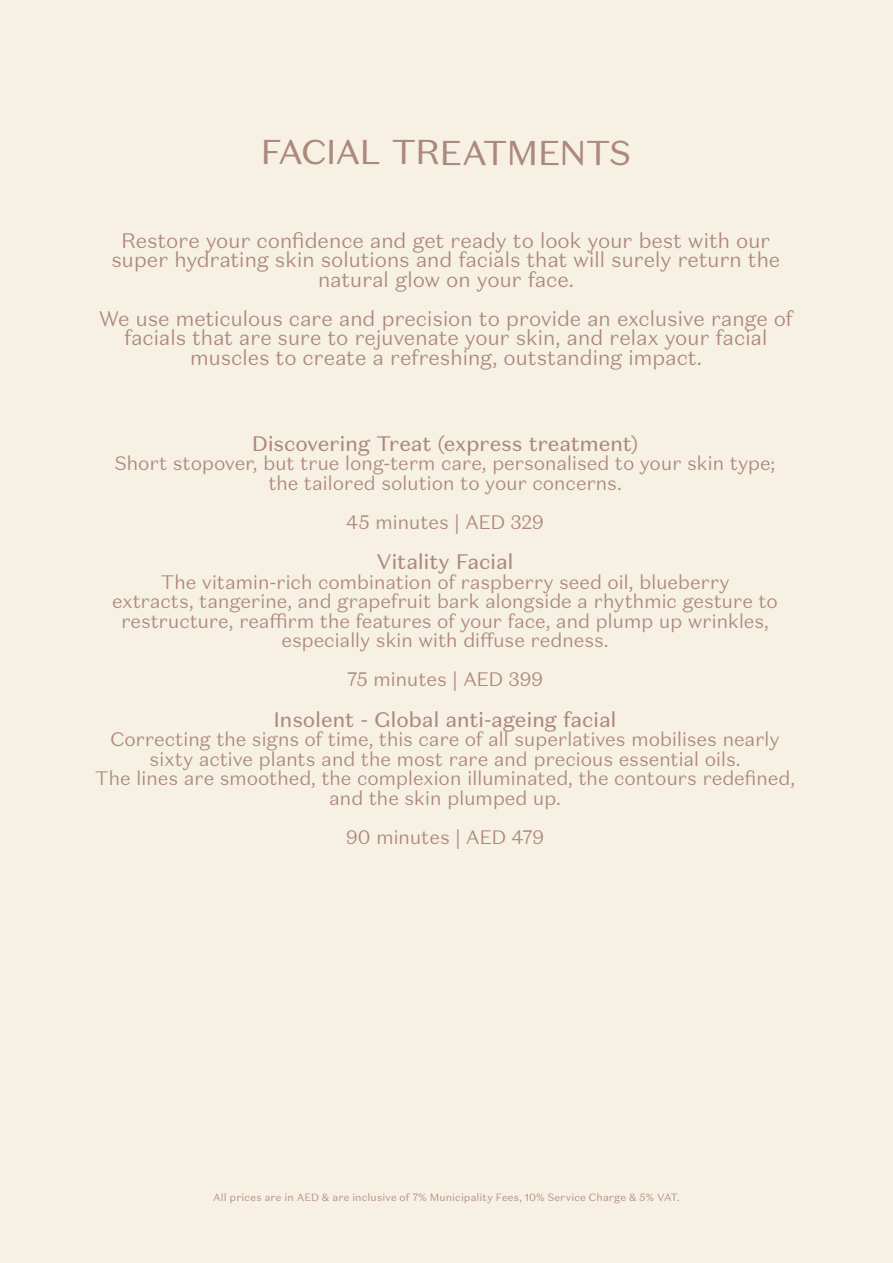
<style>
.page{position:relative;width:893px;height:1263px;background:#f6f1e2}
.page>*{position:absolute;margin:0;border:0;box-sizing:border-box;transform-origin:0 0}
.t1{font:34.5px "Domaine Sans Text";letter-spacing:-.04em;color:#ad887c}
.t2{font:300 21px "Domaine Sans Text";letter-spacing:-.015em;color:#ad887c}
.t3{font:21px "Domaine Sans Text";letter-spacing:-.015em;color:#ad887c}
.t4{font:300 19.5px/19.5px "Domaine Sans Text";letter-spacing:-.015em;color:#ad887c;text-align:center}
.t5{font:300 10.5px "Domaine Sans Text";letter-spacing:.01em;color:#ad887c}
.s1{font-family:"Minion Pro";font-weight:400}
</style>
<div class="page">
<p class="t1" style="left:260px;top:131px;width:372px">FACIAL TREATMENTS</p>
<p class="t2" style="left:121px;top:227px;width:651px">Restore your confidence and get ready to look your best with our</p>
<p class="t2" style="left:318px;top:266px;width:258px">natural glow on your face.</p>
<p class="t2" style="left:111px;top:247px;width:670px">super hydrating skin solutions and facials that will surely return the</p>
<p class="t2" style="left:99px;top:305px;width:695px">We use meticulous care and precision to provide an exclusive range of</p>
<p class="t2" style="left:124px;top:325px;width:645px">facials that are sure to rejuvenate your skin, and relax your facial</p>
<p class="t2" style="left:190px;top:344px;width:514px">muscles to create a refreshing, outstanding impact.</p>
<p class="t3" style="left:252px;top:430px;width:388px">Discovering Treat (express treatment(</p>
<p class="t4" style="left:115px;top:453px;width:662px">Short stopover, but true long-term care, personalised to your skin type;</p>
<p class="t4" style="left:268px;top:473px;width:355px">the tailored solution to your concerns.</p>
<p class="t4" style="left:346px;top:512px;width:199px">45 minutes <span class="s1">|</span> AED 329</p>
<p class="t3" style="left:376px;top:548px;width:139px">Vitality Facial</p>
<p class="t4" style="left:160px;top:572px;width:571px">The vitamin-rich combination of raspberry seed oil, blueberry</p>
<p class="t4" style="left:112px;top:591px;width:667px">extracts, tangerine, and grapefruit bark alongside a rhythmic gesture to</p>
<p class="t4" style="left:121px;top:611px;width:649px">restructure, reaffirm the features of your face, and plump up wrinkles,</p>
<p class="t4" style="left:281px;top:630px;width:329px">especially skin with diffuse redness.</p>
<p class="t4" style="left:347px;top:669px;width:198px">75 minutes <span class="s1">|</span> AED 399</p>
<p class="t3" style="left:274px;top:706px;width:345px">Insolent - Global anti-ageing facial</p>
<p class="t4" style="left:110px;top:729px;width:671px">Correcting the signs of time, this care of all superlatives mobilises nearly</p>
<p class="t4" style="left:150px;top:749px;width:593px">sixty active plants and the most rare and precious essential oils.</p>
<p class="t4" style="left:95px;top:768px;width:702px">The lines are smoothed, the complexion illuminated, the contours redefined, and the skin plumped up.</p>
<p class="t4" style="left:346px;top:827px;width:199px">90 minutes <span class="s1">|</span> AED 479</p>
<p class="t5" style="left:213px;top:1191px;width:468px">All prices are in AED &amp; are inclusive of 7% Municipality Fees, 10% Service Charge &amp; 5% VAT.</p>
</div>
